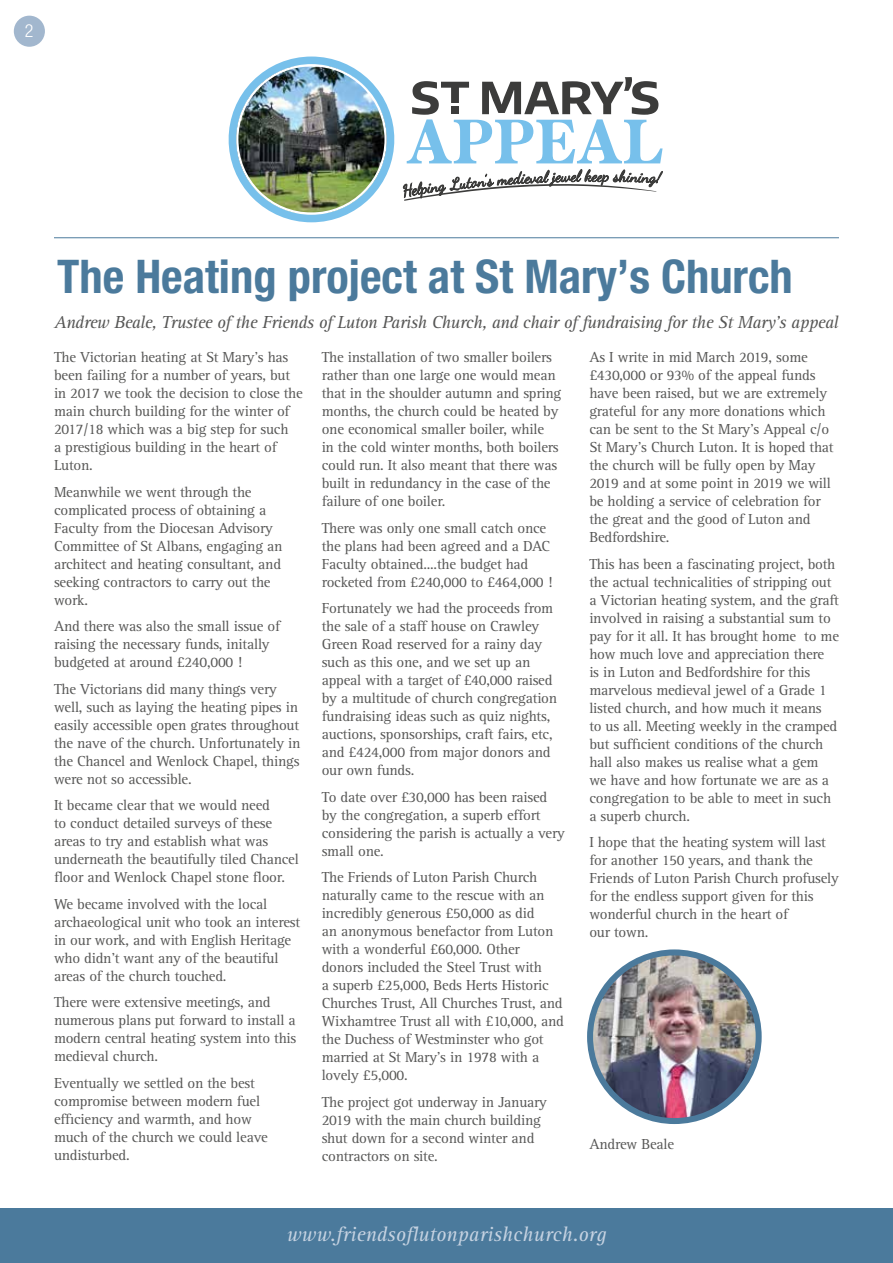
<style>
.page{position:relative;width:893px;height:1263px;background:#fff}
.page>*{position:absolute;margin:0;border:0;box-sizing:border-box;transform-origin:0 0}
.t1{font:700 condensed 46.5px "Helvetica Neue";color:#4b7a9c}
.t2{font:italic 21px "Rotis Serif";color:#c5d2e1}
.t3{font:italic 18px "Rotis Serif";letter-spacing:-.03em;color:#575756}
.t4{font:300 condensed 18px "Helvetica Neue";color:#fff}
.t5{font:15px/18px "Rotis Serif";letter-spacing:-.015em;color:#575756}
</style>
<div class="page">
<img style="left:229px;top:57px;width:434px;height:165px">
<hr style="left:54px;top:237px;width:785px;height:1px;background:#4b7a9c">
<img style="left:590px;top:952px;width:169px;height:169px;border-radius:84px">
<div style="left:587px;top:949px;width:175px;height:175px;border:6px solid #4b7a9c;border-radius:50%"></div>
<div style="left:0;top:1209px;width:893px;height:54px;background:#4b7a9c"></div>
<div style="left:14px;top:16px;width:31px;height:31px;background:#a2b7ce;border-radius:50%"></div>
<p class="t4" style="left:25px;top:20px;width:10px">2</p>
<h1 class="t1" style="left:57px;top:248px;width:737px">The Heating project at St Mary’s Church</h1>
<p class="t3" style="left:54px;top:312px;width:786px">Andrew Beale, Trustee of the Friends of Luton Parish Church, and chair of fundraising for the St Mary’s appeal</p>
<p class="t5" style="left:54px;top:349px;width:250px">The Victorian heating at St Mary’s has been failing for a number of years, but in 2017 we took the decision to close the main church building for the winter of 2017/18 which was a big step for such<br>a prestigious building in the heart of Luton.</p>
<p class="t5" style="left:54px;top:483px;width:230px">Meanwhile we went through the complicated process of obtaining a<br>Faculty from the Diocesan Advisory<br>Committee of St Albans, engaging an architect and heating consultant, and seeking contractors to carry out the work.</p>
<p class="t5" style="left:54px;top:618px;width:228px">And there was also the small issue of raising the necessary funds, initally budgeted at around £240,000 !</p>
<p class="t5" style="left:54px;top:680px;width:248px">The Victorians did many things very well, such as laying the heating pipes in easily accessible open grates throughout the nave of the church. Unfortunately in the Chancel and Wenlock Chapel, things were not so accessible.</p>
<p class="t5" style="left:54px;top:797px;width:246px">It became clear that we would need<br>to conduct detailed surveys of these areas to try and establish what was underneath the beautifully tiled Chancel floor and Wenlock Chapel stone floor.</p>
<p class="t5" style="left:54px;top:895px;width:248px">We became involved with the local archaeological unit who took an interest in our work, and with English Heritage who didn’t want any of the beautiful areas of the church touched.</p>
<p class="t5" style="left:54px;top:994px;width:244px">There were extensive meetings, and numerous plans put forward to install a modern central heating system into this medieval church.</p>
<p class="t5" style="left:54px;top:1074px;width:215px">Eventually we settled on the best compromise between modern fuel efficiency and warmth, and how much of the church we could leave undisturbed.</p>
<p class="t5" style="left:322px;top:349px;width:241px">The installation of two smaller boilers rather than one large one would mean that in the shoulder autumn and spring months, the church could be heated by one economical smaller boiler, while<br>in the cold winter months, both boilers could run. It also meant that there was built in redundancy in the case of the failure of one boiler.</p>
<p class="t5" style="left:322px;top:519px;width:232px">There was only one small catch once the plans had been agreed and a DAC Faculty obtained....the budget had rocketed from £240,000 to £464,000 !</p>
<p class="t5" style="left:322px;top:600px;width:237px">Fortunately we had the proceeds from the sale of a staff house on Crawley Green Road reserved for a rainy day such as this one, and we set up an appeal with a target of £40,000 raised by a multitude of church congregation fundraising ideas such as quiz nights, auctions, sponsorships, craft fairs, etc, and £424,000 from major donors and our own funds.</p>
<p class="t5" style="left:322px;top:788px;width:245px">To date over £30,000 has been raised by the congregation, a superb effort considering the parish is actually a very small one.</p>
<p class="t5" style="left:322px;top:869px;width:244px">The Friends of Luton Parish Church naturally came to the rescue with an incredibly generous £50,000 as did<br>an anonymous benefactor from Luton with a wonderful £60,000. Other donors included the Steel Trust with<br>a superb £25,000, Beds Herts Historic Churches Trust, All Churches Trust, and Wixhamtree Trust all with £10,000, and the Duchess of Westminster who got married at St Mary’s in 1978 with a lovely £5,000.</p>
<p class="t5" style="left:322px;top:1093px;width:227px">The project got underway in January<br>2019 with the main church building shut down for a second winter and contractors on site.</p>
<p class="t5" style="left:589px;top:349px;width:246px">As I write in mid March 2019, some £430,000 or 93% of the appeal funds have been raised, but we are extremely grateful for any more donations which can be sent to the St Mary’s Appeal c/o St Mary’s Church Luton. It is hoped that the church will be fully open by May 2019 and at some point in 2019 we will be holding a service of celebration for the great and the good of Luton and Bedfordshire.</p>
<p class="t5" style="left:589px;top:555px;width:251px">This has been a fascinating project, both the actual technicalities of stripping out a Victorian heating system, and the graft involved in raising a substantial sum to pay for it all. It has brought home to me how much love and appreciation there<br>is in Luton and Bedfordshire for this marvelous medieval jewel of a Grade 1 listed church, and how much it means<br>to us all. Meeting weekly in the cramped but sufficient conditions of the church hall also makes us realise what a gem we have and how fortunate we are as a congregation to be able to meet in such a superb church.</p>
<p class="t5" style="left:589px;top:834px;width:251px">I hope that the heating system will last for another 150 years, and thank the<br>Friends of Luton Parish Church profusely for the endless support given for this wonderful church in the heart of<br>our town.</p>
<p class="t5" style="left:589px;top:1136px;width:86px">Andrew Beale</p>
<h2 class="t2" style="left:287px;top:1223px;width:321px">www.friendsoflutonparishchurch.org</h2>
</div>
